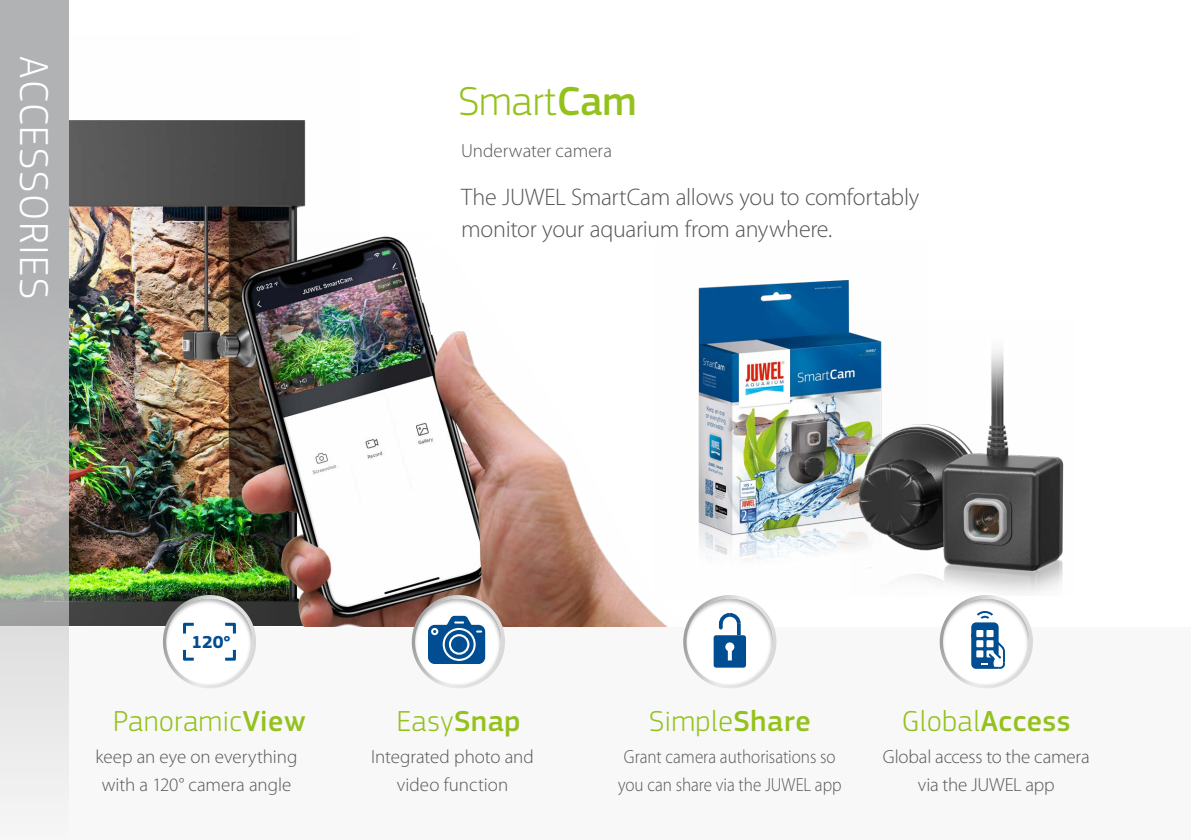
<style>
.page{position:relative;width:1191px;height:840px;background:#fff}
.page>*{position:absolute;margin:0;border:0;box-sizing:border-box;transform-origin:0 0}
.t1{font:300 42px "PF Square Sans Pro";letter-spacing:.04em;color:#fff}
.t2{font:300 42px "PF Square Sans Pro";color:#94c11c}
.t3{font:300 30px "PF Square Sans Pro";letter-spacing:.02em;color:#94c11c}
.t4{font:300 24px/32px "Myriad Pro";letter-spacing:-.015em;color:#565656}
.t5{font:300 19px/28px "Myriad Pro";letter-spacing:-.005em;color:#565656;text-align:center}
.t6{font:300 19px/28px "Myriad Pro";letter-spacing:-.005em;color:#565656;text-align:center;scale:.9 1}
.t7{font:700 18px "PF Square Sans Pro";color:#004e91}
.s1{font-weight:500}
</style>
<div class="page">
<img style="left:68px;top:35px;width:238px;height:590px">
<img style="left:215px;top:229px;width:452px;height:397px">
<div style="left:0;top:626px;width:1191px;height:213px;background:#f8f8f8"></div>
<svg style="left:161px;top:594px;width:97px;height:94px"></svg>
<svg style="left:410px;top:594px;width:97px;height:94px"></svg>
<div style="left:449px;top:633px;width:20px;height:21px;border:2px solid #fff;border-radius:50%"></div>
<svg style="left:683px;top:597px;width:94px;height:91px"></svg>
<svg style="left:939px;top:595px;width:94px;height:93px"></svg>
<img style="left:654px;top:241px;width:197px;height:356px">
<img style="left:851px;top:332px;width:213px;height:263px">
<svg style="left:0;top:0;width:68px;height:760px;background:#bbbcba"></svg>
<h1 class="t1" style="left:58px;top:56px;width:245px;rotate:90deg">ACCESSORIES</h1>
<h1 class="t2" style="left:458px;top:76px;width:180px">Smart<span class="s1">Cam</span></h1>
<p class="t5" style="left:461px;top:136px;width:152px">Underwater camera</p>
<p class="t4" style="left:461px;top:180px;width:460px">The JUWEL SmartCam allows you to comfortably monitor your aquarium from anywhere.</p>
<p class="t7" style="left:191px;top:630px;width:41px">120°</p>
<h2 class="t3" style="left:113px;top:703px;width:194px">Panoramic<span class="s1">View</span></h2>
<h2 class="t3" style="left:397px;top:703px;width:125px">Easy<span class="s1">Snap</span></h2>
<h2 class="t3" style="left:649px;top:703px;width:163px">Simple<span class="s1">Share</span></h2>
<h2 class="t3" style="left:902px;top:703px;width:170px">Global<span class="s1">Access</span></h2>
<p class="t5" style="left:96px;top:741px;width:203px">keep an eye on everything with a 120° camera angle</p>
<p class="t5" style="left:883px;top:741px;width:208px">Global access to the camera via the JUWEL app</p>
<p class="t5" style="left:371px;top:741px;width:164px">Integrated photo and video function</p>
<p class="t6" style="left:618px;top:741px;width:250px">Grant camera authorisations so you can share via the JUWEL app</p>
</div>
